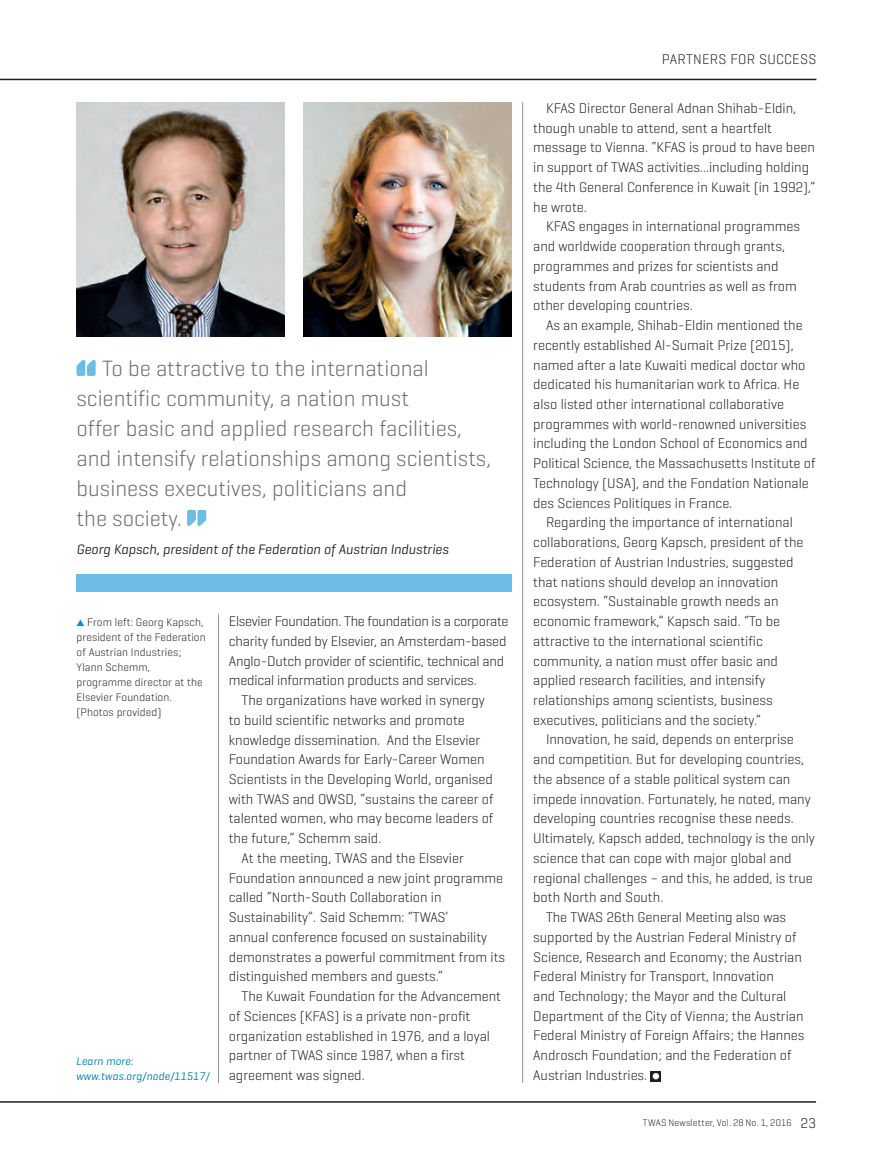
<style>
.page{position:relative;width:893px;height:1170px;background:#fff}
.page>*{position:absolute;margin:0;border:0;box-sizing:border-box;transform-origin:0 0}
.t1{font:300 22.5px/30px "Geogrotesque";color:#6c6d70}
.t2{font:300 14.25px/19.6px "Geogrotesque";color:#231f20}
.t3{font:300 14.25px "Geogrotesque";letter-spacing:-.02em;color:#231f20}
.t4{font:italic 13.95px "Geogrotesque";color:#231f20}
.t5{font:300 11.25px/15px "Geogrotesque";letter-spacing:.01em;color:#231f20}
.t6{font:italic 11.25px/15px "Geogrotesque";letter-spacing:.01em;color:#0079ad}
.t7{font:300 9.75px "Geogrotesque";letter-spacing:.02em;color:#231f20}
.s1{font-size:14.25px}
</style>
<div class="page">
<hr style="left:0;top:79px;width:816px;height:1px;background:#231f20">
<hr style="left:0;top:1101px;width:816px;height:1px;background:#231f20">
<hr style="left:522px;top:102px;width:1px;height:980px;background:#939598">
<hr style="left:218px;top:613px;width:1px;height:469px;background:#939598">
<svg style="left:77px;top:619px;width:7px;height:7px"></svg>
<svg style="left:651px;top:1071px;width:10px;height:10px"></svg>
<svg style="left:653px;top:1072px;width:6px;height:7px"></svg>
<img style="left:77px;top:103px;width:208px;height:234px">
<img style="left:304px;top:103px;width:208px;height:233px">
<div style="left:77px;top:574px;width:435px;height:17px;background:#6bbde5"></div>
<svg style="left:77px;top:360px;width:19px;height:16px"></svg>
<svg style="left:187px;top:510px;width:19px;height:16px"></svg>
<h1 class="t1" style="left:77px;top:352px;width:416px;text-indent:25px">To be attractive to the international scientific community, a nation must<br>offer basic and applied research facilities, and intensify relationships among scientists, business executives, politicians and<br>the society.</h1>
<p class="t4" style="left:77px;top:540px;width:373px">Georg Kapsch, president of the Federation of Austrian Industries</p>
<p class="t5" style="left:77px;top:614px;width:131px;text-indent:11px">From left: Georg Kapsch, president of the Federation of Austrian Industries;<br>Ylann Schemm, programme director at the<br>Elsevier Foundation. (Photos provided)</p>
<p class="t6" style="left:76px;top:1053px;width:135px">Learn more: www.twas.org/node/11517/</p>
<p class="t3" style="left:229px;top:612px;width:281px">Elsevier Foundation. The foundation is a corporate</p>
<p class="t2" style="left:229px;top:630px;width:279px">charity funded by Elsevier, an Amsterdam-based</p>
<p class="t2" style="left:229px;top:650px;width:277px">Anglo-Dutch provider of scientific, technical and</p>
<p class="t2" style="left:229px;top:670px;width:249px">medical information products and services.</p>
<p class="t2" style="left:242px;top:689px;width:245px">The organizations have worked in synergy</p>
<p class="t2" style="left:229px;top:709px;width:238px">to build scientific networks and promote</p>
<p class="t2" style="left:229px;top:729px;width:253px">knowledge dissemination. And the Elsevier</p>
<p class="t2" style="left:229px;top:749px;width:257px">Foundation Awards for Early-Career Women</p>
<p class="t2" style="left:229px;top:768px;width:266px">Scientists in the Developing World, organised</p>
<p class="t2" style="left:229px;top:788px;width:266px">with TWAS and OWSD, “sustains the career of</p>
<p class="t2" style="left:229px;top:808px;width:266px">talented women, who may become leaders of</p>
<p class="t2" style="left:229px;top:828px;width:154px">the future,” Schemm said.</p>
<p class="t2" style="left:242px;top:847px;width:224px">At the meeting, TWAS and the Elsevier</p>
<p class="t2" style="left:229px;top:867px;width:276px">Foundation announced a new joint programme</p>
<p class="t2" style="left:229px;top:887px;width:214px">called “North-South Collaboration in</p>
<p class="t2" style="left:229px;top:906px;width:221px">Sustainability”. Said Schemm: “TWAS’</p>
<p class="t2" style="left:229px;top:926px;width:260px">annual conference focused on sustainability</p>
<p class="t2" style="left:229px;top:946px;width:278px">demonstrates a powerful commitment from its</p>
<p class="t2" style="left:229px;top:966px;width:216px">distinguished members and guests.”</p>
<p class="t2" style="left:242px;top:985px;width:261px">The Kuwait Foundation for the Advancement</p>
<p class="t2" style="left:229px;top:1005px;width:243px">of Sciences (KFAS) is a private non-profit</p>
<p class="t2" style="left:229px;top:1025px;width:263px">organization established in 1976, and a loyal</p>
<p class="t2" style="left:229px;top:1044px;width:238px">partner of TWAS since 1987, when a first</p>
<p class="t2" style="left:229px;top:1064px;width:137px">agreement was signed.</p>
<p class="t2" style="left:662px;top:49px;width:11px">Partners</p>
<p class="t2" style="left:730px;top:49px;width:9px">for</p>
<p class="t2" style="left:759px;top:49px;width:9px">success</p>
<p class="t2" style="left:533px;top:98px;width:284px;text-indent:13px">KFAS Director General Adnan Shihab-Eldin, though unable to attend, sent a heartfelt message to Vienna. “KFAS is proud to have been in support of TWAS activities...including holding the 4th General Conference in Kuwait (in 1992),” he wrote.</p>
<p class="t2" style="left:533px;top:216px;width:268px;text-indent:13px">KFAS engages in international programmes and worldwide cooperation through grants, programmes and prizes for scientists and students from Arab countries as well as from other developing countries.</p>
<p class="t2" style="left:546px;top:315px;width:258px">As an example, Shihab-Eldin mentioned the</p>
<p class="t2" style="left:533px;top:334px;width:262px">recently established Al-Sumait Prize (2015),</p>
<p class="t2" style="left:533px;top:354px;width:274px">named after a late Kuwaiti medical doctor who</p>
<p class="t2" style="left:533px;top:374px;width:268px">dedicated his humanitarian work to Africa. He</p>
<p class="t2" style="left:533px;top:394px;width:252px">also listed other international collaborative</p>
<p class="t2" style="left:533px;top:413px;width:275px">programmes with world-renowned universities</p>
<p class="t2" style="left:533px;top:433px;width:276px">including the London School of Economics and</p>
<p class="t2" style="left:533px;top:453px;width:284px">Political Science, the Massachusetts Institute of</p>
<p class="t2" style="left:533px;top:472px;width:277px">Technology (USA), and the Fondation Nationale</p>
<p class="t2" style="left:533px;top:492px;width:201px">des Sciences Politiques in France.</p>
<p class="t2" style="left:546px;top:512px;width:248px">Regarding the importance of international</p>
<p class="t2" style="left:533px;top:532px;width:272px">collaborations, Georg Kapsch, president of the</p>
<p class="t2" style="left:533px;top:551px;width:262px">Federation of Austrian Industries, suggested</p>
<p class="t2" style="left:533px;top:571px;width:247px">that nations should develop an innovation</p>
<p class="t2" style="left:533px;top:591px;width:247px">ecosystem. “Sustainable growth needs an</p>
<p class="t2" style="left:533px;top:611px;width:248px">economic framework,” Kapsch said. “To be</p>
<p class="t2" style="left:533px;top:630px;width:231px">attractive to the international scientific</p>
<p class="t2" style="left:533px;top:650px;width:246px">community, a nation must offer basic and</p>
<p class="t2" style="left:533px;top:670px;width:234px">applied research facilities, and intensify</p>
<p class="t2" style="left:533px;top:689px;width:241px">relationships among scientists, business</p>
<p class="t2" style="left:533px;top:709px;width:230px">executives, politicians and the society.”</p>
<p class="t2" style="left:546px;top:729px;width:249px">Innovation, he said, depends on enterprise</p>
<p class="t2" style="left:533px;top:749px;width:272px">and competition. But for developing countries,</p>
<p class="t2" style="left:533px;top:768px;width:259px">the absence of a stable political system can</p>
<p class="t2" style="left:533px;top:788px;width:279px">impede innovation. Fortunately, he noted, many</p>
<p class="t2" style="left:533px;top:808px;width:262px">developing countries recognise these needs.</p>
<p class="t2" style="left:533px;top:827px;width:283px">Ultimately, Kapsch added, technology is the only</p>
<p class="t2" style="left:533px;top:847px;width:260px">science that can cope with major global and</p>
<p class="t2" style="left:533px;top:867px;width:281px">regional challenges – and this, he added, is true</p>
<p class="t2" style="left:533px;top:887px;width:132px">both North and South.</p>
<p class="t2" style="left:546px;top:906px;width:242px">The TWAS 26th General Meeting also was</p>
<p class="t2" style="left:533px;top:926px;width:265px">supported by the Austrian Federal Ministry of</p>
<p class="t2" style="left:533px;top:946px;width:270px">Science, Research and Economy; the Austrian</p>
<p class="t2" style="left:533px;top:966px;width:242px">Federal Ministry for Transport, Innovation</p>
<p class="t2" style="left:533px;top:985px;width:255px">and Technology; the Mayor and the Cultural</p>
<p class="t2" style="left:533px;top:1005px;width:272px">Department of the City of Vienna; the Austrian</p>
<p class="t2" style="left:533px;top:1025px;width:273px">Federal Ministry of Foreign Affairs; the Hannes</p>
<p class="t2" style="left:533px;top:1044px;width:260px">Androsch Foundation; and the Federation of</p>
<p class="t2" style="left:533px;top:1064px;width:116px">Austrian Industries.</p>
<p class="t7" style="left:643px;top:1116px;width:175px">TWAS Newsletter, Vol. 28 No. 1, 2016 <span class="s1">23</span></p>
</div>
